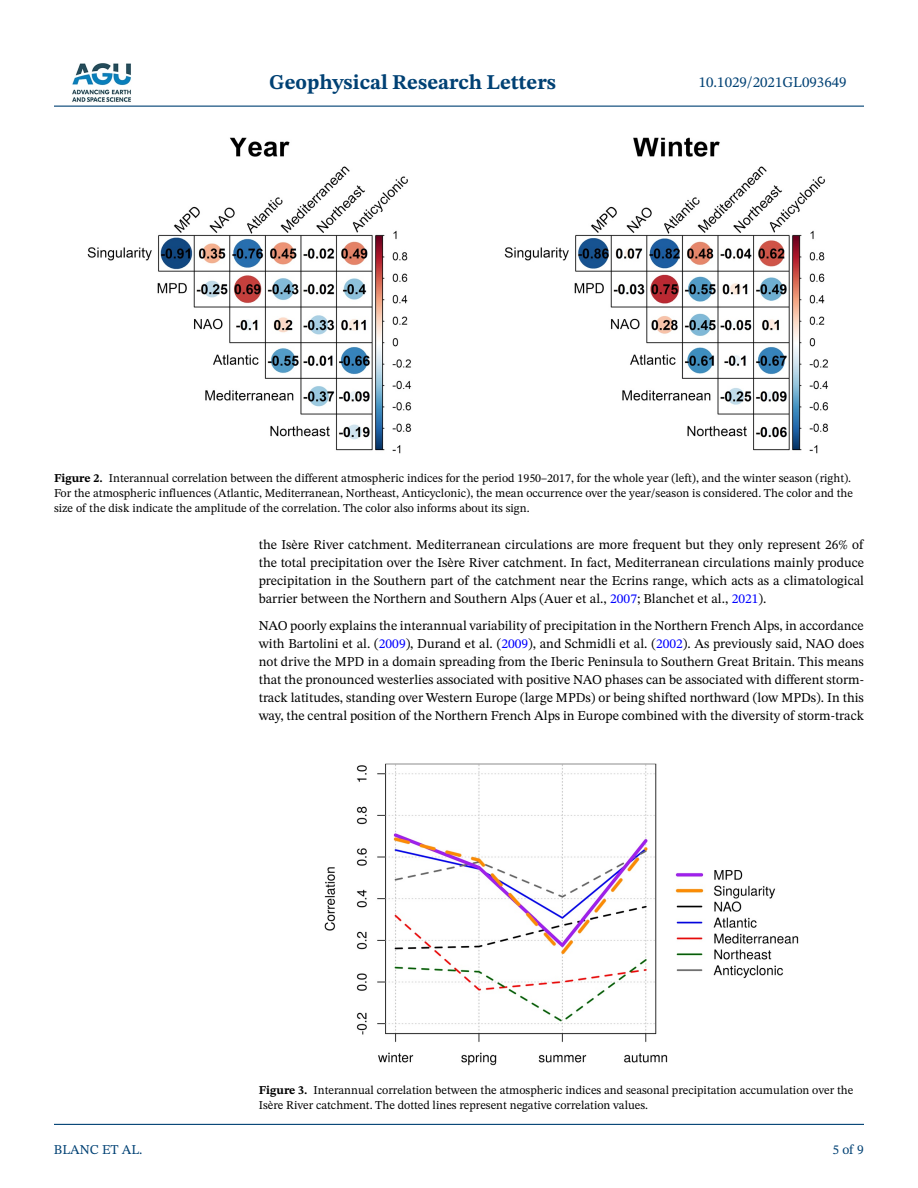
<style>
.page{position:relative;width:918px;height:1188px;background:#fff}
.page>*{position:absolute;margin:0;border:0;box-sizing:border-box;transform-origin:0 0}
.t1{font:700 21px "STIX Two Text";color:#004174}
.t2{font:15px "STIX Two Text";color:#004174}
.t3{font:13.5px/18px "STIX Two Text";color:#000;text-align:justify}
.t4{font:13.5px "STIX Two Text";color:#004174}
.t5{font:12px/15px "STIX Two Text";color:#000}
.s1{font-weight:700}
.s2{color:#00f}
</style>
<div class="page">
<hr style="left:54px;top:106px;width:810px;height:1px;background:#004174">
<hr style="left:54px;top:1124px;width:810px;height:1px;background:#004174">
<img style="left:72px;top:63px;width:59px;height:39px">
<img style="left:88px;top:137px;width:741px;height:316px">
<img style="left:325px;top:763px;width:473px;height:303px">
<h1 class="t1" style="left:269px;top:67px;width:288px">Geophysical Research Letters</h1>
<p class="t2" style="left:699px;top:72px;width:149px">10.1029/2021GL093649</p>
<p class="t5" style="left:54px;top:470px;width:801px"><span class="s1">Figure 2.</span> Interannual correlation between the different atmospheric indices for the period 1950–2017, for the whole year (left), and the winter season (right).<br>For the atmospheric influences (Atlantic, Mediterranean, Northeast, Anticyclonic), the mean occurrence over the year/season is considered. The color and the size of the disk indicate the amplitude of the correlation. The color also informs about its sign.</p>
<p class="t3" style="left:259px;top:536px;width:607px">the Isère River catchment. Mediterranean circulations are more frequent but they only represent 26% of the total precipitation over the Isère River catchment. In fact, Mediterranean circulations mainly produce precipitation in the Southern part of the catchment near the Ecrins range, which acts as a climatological barrier between the Northern and Southern Alps (Auer et al., <span class="s2">2007</span>; Blanchet et al., <span class="s2">2021</span>).</p>
<p class="t3" style="left:259px;top:617px;width:607px">NAO poorly explains the interannual variability of precipitation in the Northern French Alps, in accordance with Bartolini et al. (<span class="s2">2009</span>), Durand et al. (<span class="s2">2009</span>), and Schmidli et al. (<span class="s2">2002</span>). As previously said, NAO does not drive the MPD in a domain spreading from the Iberic Peninsula to Southern Great Britain. This means that the pronounced westerlies associated with positive NAO phases can be associated with different storm&shy;track latitudes, standing over Western Europe (large MPDs) or being shifted northward (low MPDs). In this way, the central position of the Northern French Alps in Europe combined with the diversity of storm-track</p>
<p class="t4" style="left:54px;top:1140px;width:90px">BLANC ET AL.</p>
<p class="t5" style="left:259px;top:1083px;width:596px"><span class="s1">Figure 3.</span> Interannual correlation between the atmospheric indices and seasonal precipitation accumulation over the<br>Isère River catchment. The dotted lines represent negative correlation values.</p>
<p class="t4" style="left:833px;top:1140px;width:33px">5 of 9</p>
</div>
